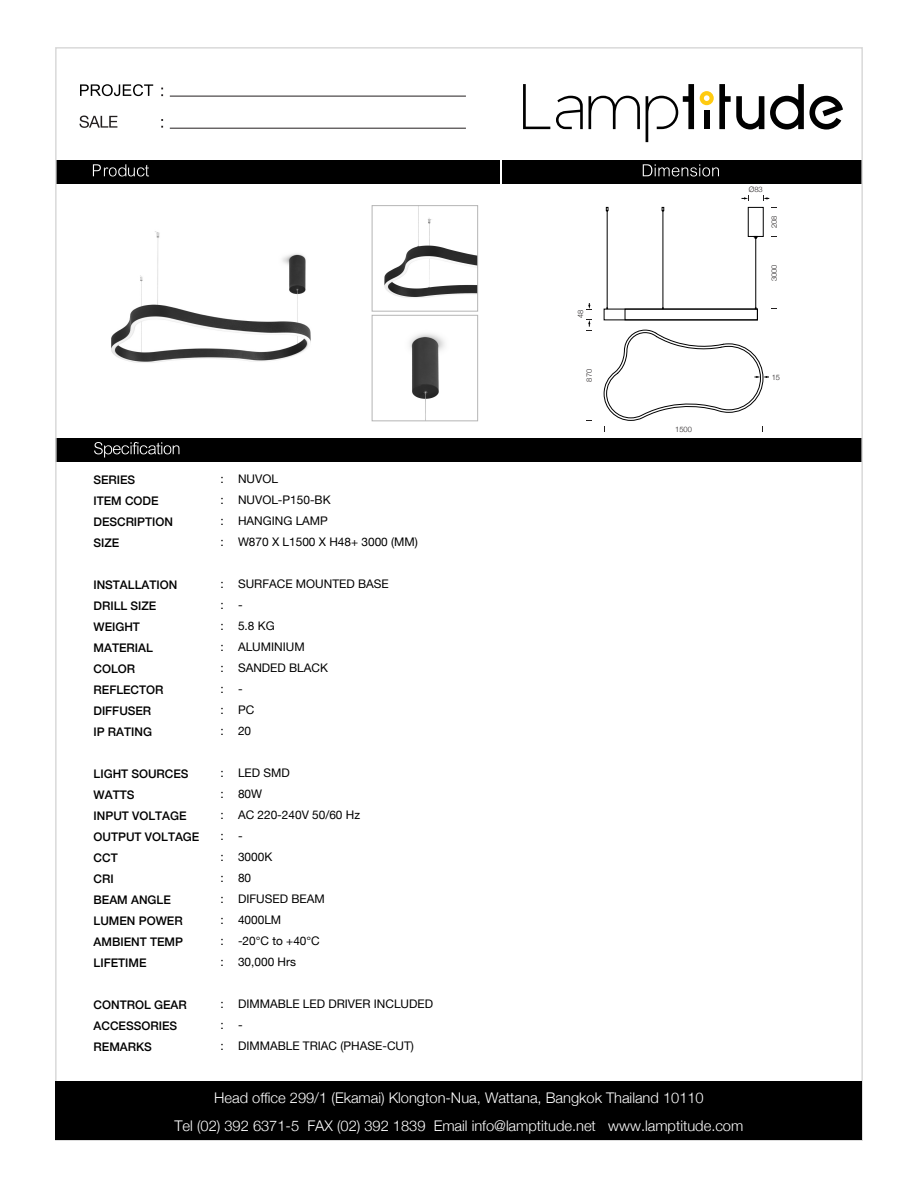
<style>
.page{position:relative;width:918px;height:1188px;background:#fff}
.page>*{position:absolute;margin:0;border:0;box-sizing:border-box;transform-origin:0 0}
.t1{font:300 14.7px/27.8px "Helvetica Neue";letter-spacing:-.005em;color:#fff;text-align:center}
.t2{font:11.85px/21px "Helvetica Neue";color:#000;text-align:justify}
.t3{font:500 11.85px/21px "Helvetica Neue";color:#000}
.t4{font:300 7.5px "Helvetica Neue";color:#231f20}
</style>
<div class="page">
<div style="left:56px;top:438px;width:806px;height:23px;background:#000"></div>
<div style="left:503px;top:160px;width:359px;height:23px;background:#000"></div>
<div style="left:56px;top:160px;width:444px;height:23px;background:#000"></div>
<svg style="left:93px;top:164px;width:56px;height:12px"></svg>
<svg style="left:643px;top:164px;width:76px;height:12px"></svg>
<svg style="left:94px;top:442px;width:85px;height:16px"></svg>
<svg style="left:80px;top:116px;width:37px;height:12px"></svg>
<hr style="left:170px;top:96px;width:296px;height:1px;background:#231f20">
<hr style="left:170px;top:128px;width:296px;height:1px;background:#231f20">
<svg style="left:80px;top:84px;width:73px;height:12px"></svg>
<div style="left:56px;top:1081px;width:806px;height:59px;background:#000"></div>
<svg style="left:523px;top:84px;width:27px;height:45px"></svg>
<svg style="left:589px;top:96px;width:51px;height:33px"></svg>
<svg style="left:556px;top:96px;width:27px;height:33px"></svg>
<svg style="left:646px;top:84px;width:48px;height:58px"></svg>
<svg style="left:700px;top:84px;width:64px;height:46px"></svg>
<svg style="left:770px;top:84px;width:73px;height:46px"></svg>
<img style="left:111px;top:231px;width:200px;height:132px">
<img style="left:384px;top:207px;width:92px;height:91px">
<div style="left:372px;top:205px;width:106px;height:106px;border:1px solid #b5b5b5"></div>
<img style="left:409px;top:333px;width:36px;height:86px">
<div style="left:372px;top:315px;width:106px;height:106px;border:1px solid #b5b5b5"></div>
<div style="left:625px;top:309px;width:133px;height:11px;border:1px solid #000"></div>
<svg style="left:763px;top:196px;width:6px;height:5px"></svg>
<svg style="left:742px;top:196px;width:7px;height:5px"></svg>
<hr style="left:755px;top:238px;width:1px;height:70px;background:#000">
<div style="left:748px;top:207px;width:15px;height:30px;border:1px solid #000"></div>
<hr style="left:607px;top:211px;width:1px;height:97px;background:#000">
<hr style="left:663px;top:211px;width:1px;height:97px;background:#000">
<svg style="left:587px;top:303px;width:5px;height:7px"></svg>
<svg style="left:586px;top:320px;width:6px;height:11px"></svg>
<svg style="left:604px;top:330px;width:165px;height:102px"></svg>
<p class="t4" style="left:575px;top:318px;width:10px;rotate:-90deg">48</p>
<p class="t4" style="left:749px;top:184px;width:15px">Ø83</p>
<p class="t4" style="left:768px;top:228px;width:14px;rotate:-90deg">208</p>
<p class="t4" style="left:768px;top:281px;width:18px;rotate:-90deg">3000</p>
<p class="t3" style="left:94px;top:469px;width:81px">SERIES<br>ITEM CODE<br>DESCRIPTION<br>SIZE</p>
<p class="t3" style="left:94px;top:574px;width:85px">INSTALLATION<br>DRILL SIZE<br>WEIGHT<br>MATERIAL<br>COLOR<br>REFLECTOR<br>DIFFUSER<br>IP RATING</p>
<p class="t3" style="left:94px;top:763px;width:107px">LIGHT SOURCES<br>WATTS<br>INPUT VOLTAGE<br>OUTPUT VOLTAGE<br>CCT<br>CRI<br>BEAM ANGLE<br>LUMEN POWER<br>AMBIENT TEMP<br>LIFETIME</p>
<p class="t3" style="left:94px;top:994px;width:95px">CONTROL GEAR<br>ACCESSORIES<br>REMARKS</p>
<p class="t2" style="left:221px;top:469px;width:5px">: : : :</p>
<p class="t2" style="left:221px;top:574px;width:5px">: : : : : : : :</p>
<p class="t2" style="left:221px;top:763px;width:5px">: : : : : : : : : :</p>
<p class="t2" style="left:221px;top:994px;width:5px">: : :</p>
<p class="t2" style="left:238px;top:469px;width:181px;text-align:left">NUVOL<br>NUVOL-P150-BK<br>HANGING LAMP<br>W870 X L1500 X H48+ 3000 (MM)</p>
<p class="t2" style="left:238px;top:574px;width:152px;text-align:left">SURFACE MOUNTED BASE -<br>5.8 KG<br>ALUMINIUM<br>SANDED BLACK<br>-<br>PC<br>20</p>
<p class="t2" style="left:238px;top:763px;width:124px;text-align:left">LED SMD<br>80W<br>AC 220-240V 50/60 Hz -<br>3000K<br>80<br>DIFUSED BEAM<br>4000LM<br>-20°C to +40°C<br>30,000 Hrs</p>
<p class="t2" style="left:238px;top:994px;width:197px;text-align:left">DIMMABLE LED DRIVER INCLUDED -<br>DIMMABLE TRIAC (PHASE-CUT)</p>
<p class="t4" style="left:583px;top:382px;width:14px;rotate:-90deg">870</p>
<p class="t4" style="left:675px;top:423px;width:18px">1500</p>
<p class="t1" style="left:175px;top:1083px;width:570px">Head office 299/1 (Ekamai) Klongton-Nua, Wattana, Bangkok Thailand 10110<br>Tel (02) 392 6371-5 FAX (02) 392 1839 Email info@lamptitude.net www.lamptitude.com</p>
<p class="t4" style="left:772px;top:371px;width:10px">15</p>
</div>
